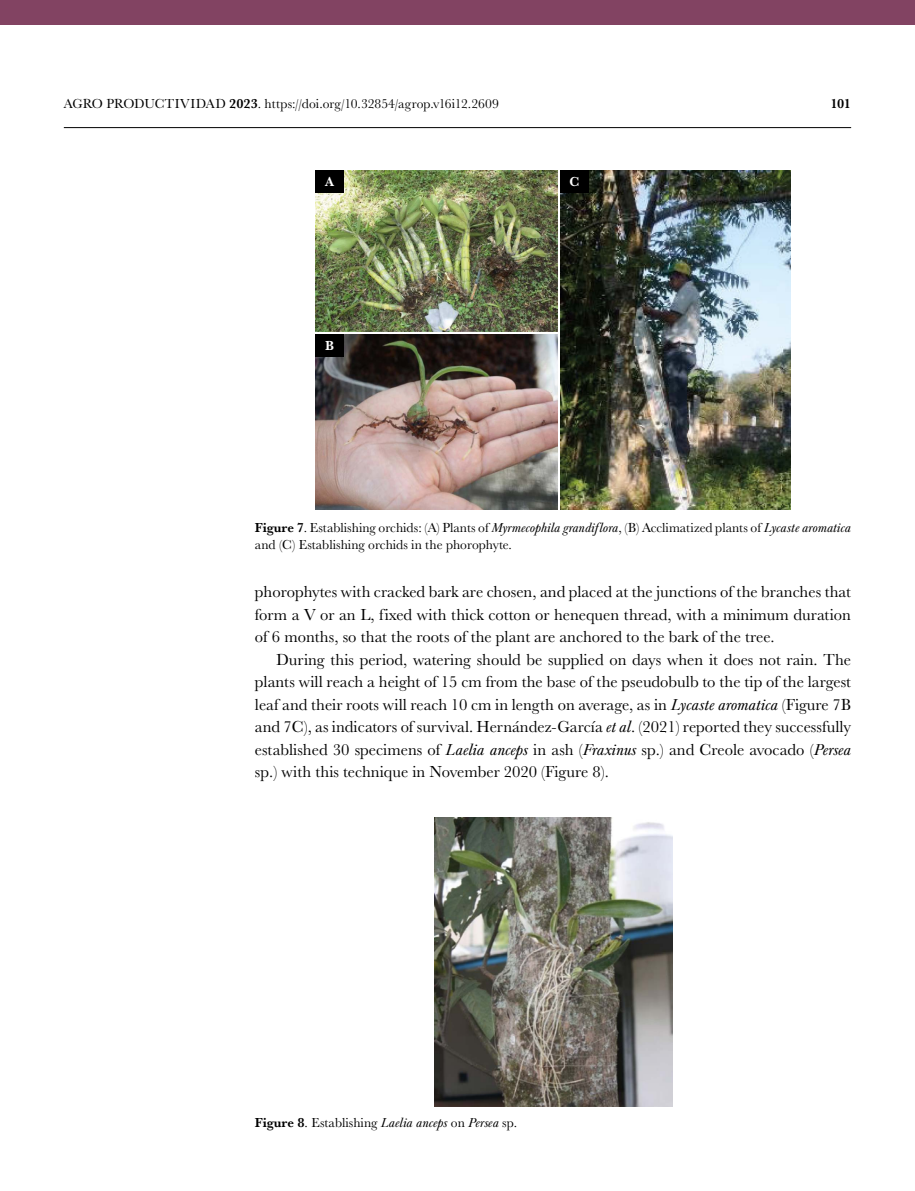
<style>
.page{position:relative;width:915px;height:1191px;background:#fff}
.page>*{position:absolute;margin:0;border:0;box-sizing:border-box;transform-origin:0 0}
.t1{font:16.5px/22.5px "Baskerville URW";color:#000;text-align:justify}
.t2{font:13.5px/16.5px "Baskerville URW";color:#000}
.t3{font:700 13.5px "Baskerville URW";color:#000}
.t4{font:700 13.5px "Baskerville URW";color:#fff}
.s1{font-weight:700}
.s2{font-style:italic}
</style>
<div class="page">
<hr style="left:64px;top:127px;width:786px;height:1px;background:#000">
<div style="left:0;top:0;width:914px;height:24px;background:#824362"></div>
<img style="left:315px;top:170px;width:242px;height:161px">
<img style="left:315px;top:334px;width:242px;height:175px">
<img style="left:560px;top:170px;width:230px;height:339px">
<div style="left:315px;top:170px;width:29px;height:23px;background:#000"></div>
<div style="left:560px;top:170px;width:28px;height:23px;background:#000"></div>
<div style="left:315px;top:334px;width:29px;height:23px;background:#000"></div>
<img style="left:434px;top:817px;width:237px;height:290px">
<p class="t2" style="left:64px;top:95px;width:436px">AGRO PRODUCTIVIDAD <span class="s1">2023</span>. https://doi.org/10.32854/agrop.v16i12.2609</p>
<p class="t3" style="left:830px;top:94px;width:22px">101</p>
<p class="t4" style="left:325px;top:172px;width:10px">A</p>
<p class="t4" style="left:569px;top:172px;width:11px">C</p>
<p class="t4" style="left:325px;top:336px;width:10px">B</p>
<p class="t2" style="left:255px;top:519px;width:597px"><span class="s1">Figure 7</span>. Establishing orchids: (A) Plants of <span class="s2">Myrmecophila grandiflora</span>, (B) Acclimatized plants of <span class="s2">Lycaste aromatica </span>and (C) Establishing orchids in the phorophyte.</p>
<p class="t1" style="left:255px;top:580px;width:597px">phorophytes with cracked bark are chosen, and placed at the junctions of the branches that form a V or an L, fixed with thick cotton or henequen thread, with a minimum duration of 6 months, so that the roots of the plant are anchored to the bark of the tree.</p>
<p class="t1" style="left:255px;top:647px;width:597px;text-indent:21px">During this period, watering should be supplied on days when it does not rain. The plants will reach a height of 15 cm from the base of the pseudobulb to the tip of the largest leaf and their roots will reach 10 cm in length on average, as in <span class="s2">Lycaste aromatica</span> (Figure 7B and 7C), as indicators of survival. Hernández-García <span class="s2">et al</span>. (2021) reported they successfully established 30 specimens of <span class="s2">Laelia anceps</span> in ash (<span class="s2">Fraxinus</span> sp.) and Creole avocado (<span class="s2">Persea </span>sp.) with this technique in November 2020 (Figure 8).</p>
<p class="t2" style="left:255px;top:1113px;width:264px"><span class="s1">Figure 8</span>. Establishing <span class="s2">Laelia anceps</span> on <span class="s2">Persea</span> sp.</p>
</div>
